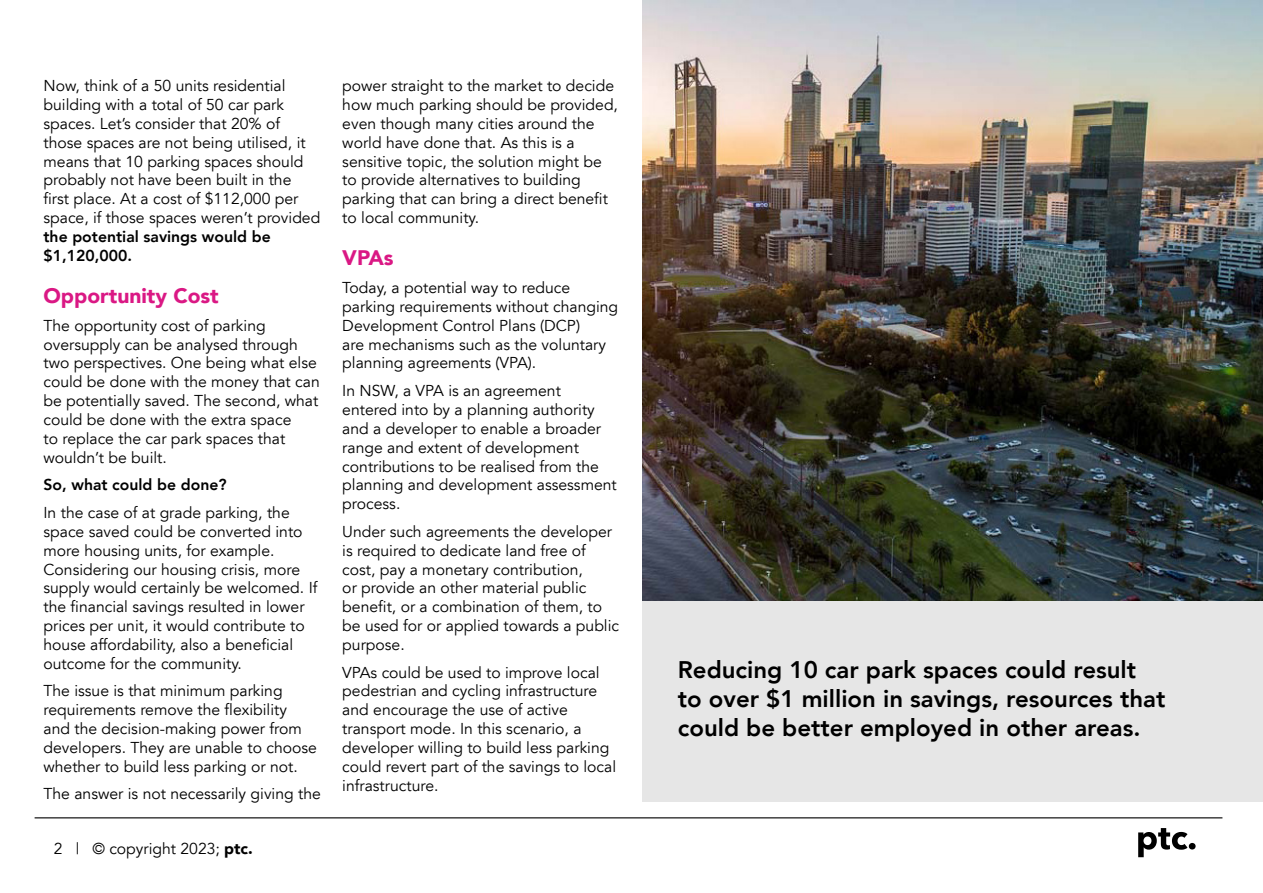
<style>
.page{position:relative;width:1263px;height:893px;background:#fff}
.page>*{position:absolute;margin:0;border:0;box-sizing:border-box;transform-origin:0 0}
.t1{font:800 24px/28.8px "Avenir LT";color:#000}
.t2{font:900 21px "Avenir LT";color:#da1884}
.t3{font:15.75px/18.9px "Avenir LT";color:#000}
.t4{font:800 15.75px/18.9px "Avenir LT";color:#000}
.s1{font-weight:900}
</style>
<div class="page">
<img style="left:642px;top:0;width:621px;height:601px">
<svg style="left:1138px;top:828px;width:57px;height:29px"></svg>
<div style="left:642px;top:601px;width:621px;height:201px;background:#e6e6e6"></div>
<hr style="left:35px;top:817px;width:1187px;height:1px;background:#000">
<p class="t3" style="left:44px;top:77px;width:278px">Now, think of a 50 units residential building with a total of 50 car park spaces. Let’s consider that 20% of those spaces are not being utilised, it means that 10 parking spaces should probably not have been built in the first place. At a cost of $112,000 per space, if those spaces weren’t provided</p>
<p class="t4" style="left:44px;top:227px;width:229px">the potential savings would be $1,120,000.</p>
<h2 class="t2" style="left:44px;top:283px;width:177px">Opportunity Cost</h2>
<p class="t3" style="left:44px;top:316px;width:278px">The opportunity cost of parking oversupply can be analysed through two perspectives. One being what else could be done with the money that can be potentially saved. The second, what could be done with the extra space<br>to replace the car park spaces that wouldn’t be built.</p>
<p class="t4" style="left:44px;top:475px;width:185px">So, what could be done?</p>
<p class="t3" style="left:44px;top:503px;width:275px">In the case of at grade parking, the space saved could be converted into more housing units, for example.<br>Considering our housing crisis, more supply would certainly be welcomed. If the financial savings resulted in lower prices per unit, it would contribute to house affordability, also a beneficial outcome for the community.</p>
<p class="t3" style="left:44px;top:682px;width:275px">The issue is that minimum parking requirements remove the flexibility and the decision-making power from developers. They are unable to choose whether to build less parking or not.</p>
<p class="t3" style="left:44px;top:785px;width:279px">The answer is not necessarily giving the</p>
<p class="t3" style="left:54px;top:839px;width:201px">2 | © copyright 2023; <span class="s1">ptc.</span></p>
<p class="t3" style="left:342px;top:77px;width:277px">power straight to the market to decide how much parking should be provided, even though many cities around the world have done that. As this is a sensitive topic, the solution might be to provide alternatives to building parking that can bring a direct benefit to local community.</p>
<h2 class="t2" style="left:342px;top:245px;width:53px">VPAs</h2>
<p class="t3" style="left:342px;top:278px;width:277px">Today, a potential way to reduce parking requirements without changing Development Control Plans (DCP)<br>are mechanisms such as the voluntary planning agreements (VPA).</p>
<p class="t3" style="left:342px;top:381px;width:276px">In NSW, a VPA is an agreement entered into by a planning authority and a developer to enable a broader range and extent of development contributions to be realised from the planning and development assessment process.</p>
<p class="t3" style="left:342px;top:522px;width:278px">Under such agreements the developer is required to dedicate land free of cost, pay a monetary contribution,<br>or provide an other material public benefit, or a combination of them, to be used for or applied towards a public purpose.</p>
<p class="t3" style="left:342px;top:663px;width:275px">VPAs could be used to improve local pedestrian and cycling infrastructure and encourage the use of active transport mode. In this scenario, a developer willing to build less parking could revert part of the savings to local infrastructure.</p>
<h1 class="t1" style="left:678px;top:656px;width:489px">Reducing 10 car park spaces could result to over $1 million in savings, resources that could be better employed in other areas.</h1>
</div>
